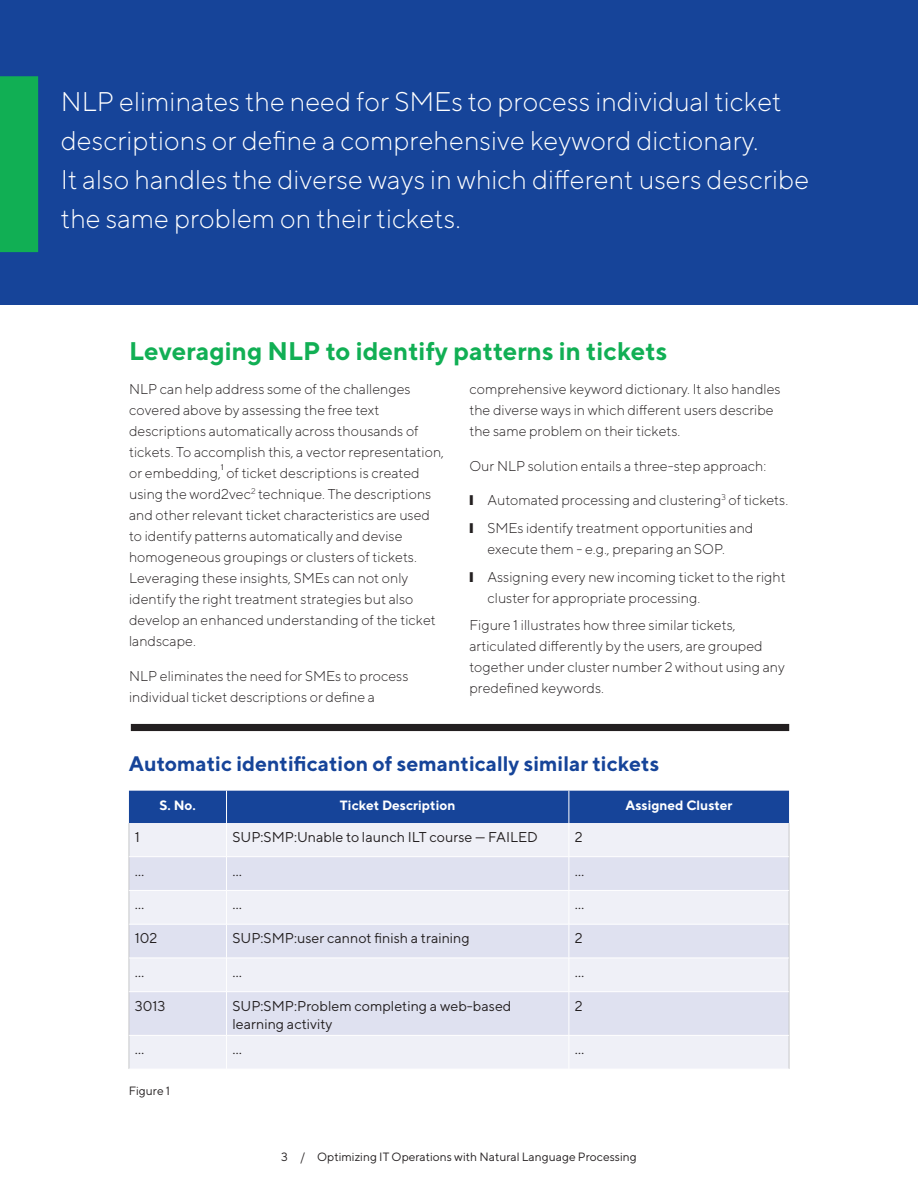
<style>
.page{position:relative;width:918px;height:1188px;background:#fff}
.page>*{position:absolute;margin:0;border:0;box-sizing:border-box;transform-origin:0 0}
.Callout_small_18_26{font:300 27px/39px "TT Norms";color:#fff}
.Heading_1_-_17_19{font:700 25.5px "TT Norms";color:#11af54}
.Chart_title_14_18{font:700 21px "TT Norms";color:#164499}
.Body_9_5_14{font:300 14.25px/21px "TT Norms";color:#231f20}
.t1{font:14.25px/18px "TT Norms";color:#231f20}
.t2{font:700 13.5px "TT Norms";color:#fff}
.Folio_Centered_8_10{font:12px "TT Norms";color:#231f20}
.Figure___8_11{font:12px "TT Norms";color:#231f20}
.Body_9_5_14-2{font:8.25px "TT Norms";color:#231f20}
</style>
<div class="page">
<div style="left:129px;top:791px;width:660px;height:32px;background:#164499"></div>
<div style="left:130px;top:823px;width:659px;height:246px;background:#eff0f7"></div>
<svg style="left:130px;top:857px;width:659px;height:178px;fill:#dfe1f0"></svg>
<hr style="left:129px;top:823px;width:1px;height:34px;background:#c7c8ca">
<hr style="left:789px;top:823px;width:1px;height:34px;background:#c7c8ca">
<hr style="left:129px;top:857px;width:1px;height:33px;background:#c7c8ca">
<hr style="left:789px;top:857px;width:1px;height:33px;background:#c7c8ca">
<hr style="left:129px;top:890px;width:1px;height:34px;background:#c7c8ca">
<hr style="left:789px;top:890px;width:1px;height:34px;background:#c7c8ca">
<hr style="left:129px;top:924px;width:1px;height:34px;background:#c7c8ca">
<hr style="left:789px;top:924px;width:1px;height:34px;background:#c7c8ca">
<hr style="left:129px;top:958px;width:1px;height:34px;background:#c7c8ca">
<hr style="left:789px;top:958px;width:1px;height:34px;background:#c7c8ca">
<hr style="left:129px;top:992px;width:1px;height:43px;background:#c7c8ca">
<hr style="left:789px;top:992px;width:1px;height:43px;background:#c7c8ca">
<hr style="left:129px;top:1035px;width:1px;height:34px;background:#c7c8ca">
<hr style="left:789px;top:1035px;width:1px;height:34px;background:#c7c8ca">
<hr style="left:226px;top:791px;width:1px;height:32px;background:#fff">
<hr style="left:569px;top:791px;width:1px;height:32px;background:#fff">
<hr style="left:226px;top:823px;width:1px;height:34px;background:#fff">
<hr style="left:569px;top:823px;width:1px;height:34px;background:#fff">
<hr style="left:129px;top:856px;width:98px;height:1px;background:#fff">
<hr style="left:227px;top:856px;width:342px;height:1px;background:#fff">
<hr style="left:226px;top:857px;width:1px;height:33px;background:#fff">
<hr style="left:569px;top:856px;width:220px;height:1px;background:#fff">
<hr style="left:569px;top:857px;width:1px;height:33px;background:#fff">
<hr style="left:129px;top:890px;width:98px;height:1px;background:#fff">
<hr style="left:227px;top:890px;width:342px;height:1px;background:#fff">
<hr style="left:226px;top:891px;width:1px;height:33px;background:#fff">
<hr style="left:569px;top:890px;width:220px;height:1px;background:#fff">
<hr style="left:569px;top:891px;width:1px;height:33px;background:#fff">
<hr style="left:129px;top:924px;width:98px;height:1px;background:#fff">
<hr style="left:227px;top:924px;width:342px;height:1px;background:#fff">
<hr style="left:226px;top:924px;width:1px;height:34px;background:#fff">
<hr style="left:569px;top:924px;width:220px;height:1px;background:#fff">
<hr style="left:569px;top:924px;width:1px;height:34px;background:#fff">
<hr style="left:129px;top:958px;width:98px;height:1px;background:#fff">
<hr style="left:227px;top:958px;width:342px;height:1px;background:#fff">
<hr style="left:226px;top:958px;width:1px;height:34px;background:#fff">
<hr style="left:569px;top:958px;width:220px;height:1px;background:#fff">
<hr style="left:569px;top:958px;width:1px;height:34px;background:#fff">
<hr style="left:129px;top:991px;width:98px;height:1px;background:#fff">
<hr style="left:227px;top:991px;width:342px;height:1px;background:#fff">
<hr style="left:226px;top:992px;width:1px;height:43px;background:#fff">
<hr style="left:569px;top:991px;width:220px;height:1px;background:#fff">
<hr style="left:569px;top:992px;width:1px;height:43px;background:#fff">
<hr style="left:129px;top:1035px;width:98px;height:1px;background:#fff">
<hr style="left:227px;top:1035px;width:342px;height:1px;background:#fff">
<hr style="left:226px;top:1036px;width:1px;height:33px;background:#fff">
<hr style="left:569px;top:1035px;width:220px;height:1px;background:#fff">
<hr style="left:569px;top:1036px;width:1px;height:33px;background:#fff">
<div style="left:131px;top:724px;width:658px;height:7px;background:#231f20"></div>
<div style="left:0;top:0;width:918px;height:305px;background:#164499"></div>
<div style="left:0;top:76px;width:38px;height:176px;background:#11af54"></div>
<p class="Callout_small_18_26" style="left:61px;top:82px;width:750px">NLP eliminates the need for SMEs to process individual ticket descriptions or define a comprehensive keyword dictionary.<br>It also handles the diverse ways in which different users describe the same problem on their tickets.</p>
<p class="Heading_1_-_17_19" style="left:129px;top:335px;width:540px">Leveraging NLP to identify patterns in tickets</p>
<p class="Body_9_5_14" style="left:129px;top:378px;width:316px">NLP can help address some of the challenges covered above by assessing the free text descriptions automatically across thousands of tickets. To accomplish this, a vector representation, or embedding, of ticket descriptions is created</p>
<p class="Body_9_5_14" style="left:469px;top:378px;width:313px">comprehensive keyword dictionary. It also handles the diverse ways in which different users describe the same problem on their tickets.</p>
<p class="Body_9_5_14" style="left:469px;top:455px;width:298px">Our NLP solution entails a three-step approach:</p>
<p class="Body_9_5_14" style="left:469px;top:489px;width:320px">❙ Automated processing and clustering<sup>3</sup> of tickets.</p>
<p class="Body_9_5_14" style="left:487px;top:517px;width:267px;text-indent:-18px">❙ SMEs identify treatment opportunities and execute them - e.g., preparing an SOP.</p>
<p class="Body_9_5_14" style="left:487px;top:566px;width:300px;text-indent:-18px">❙ Assigning every new incoming ticket to the right cluster for appropriate processing.</p>
<p class="Body_9_5_14" style="left:469px;top:614px;width:317px">Figure 1 illustrates how three similar tickets, articulated differently by the users, are grouped together under cluster number 2 without using any predefined keywords.</p>
<p class="Body_9_5_14-2" style="left:221px;top:462px;width:4px">1</p>
<p class="Body_9_5_14" style="left:129px;top:483px;width:308px">using the word2vec<sup>2</sup> technique. The descriptions and other relevant ticket characteristics are used to identify patterns automatically and devise homogeneous groupings or clusters of tickets.<br>Leveraging these insights, SMEs can not only identify the right treatment strategies but also develop an enhanced understanding of the ticket landscape.</p>
<p class="Body_9_5_14" style="left:129px;top:665px;width:281px">NLP eliminates the need for SMEs to process individual ticket descriptions or define a</p>
<p class="Chart_title_14_18" style="left:129px;top:751px;width:532px">Automatic identification of semantically similar tickets</p>
<p class="t2" style="left:160px;top:796px;width:38px">S. No.</p>
<p class="t2" style="left:340px;top:796px;width:117px">Ticket Description</p>
<p class="t2" style="left:626px;top:796px;width:108px">Assigned Cluster</p>
<p class="t1" style="left:135px;top:828px;width:6px">1</p>
<p class="t1" style="left:233px;top:828px;width:307px">SUP:SMP:Unable to launch ILT course --- FAILED</p>
<p class="t1" style="left:575px;top:828px;width:9px">2</p>
<p class="t1" style="left:135px;top:861px;width:11px">…</p>
<p class="t1" style="left:233px;top:861px;width:11px">…</p>
<p class="t1" style="left:575px;top:861px;width:11px">…</p>
<p class="t1" style="left:135px;top:895px;width:11px">…</p>
<p class="t1" style="left:233px;top:895px;width:11px">…</p>
<p class="t1" style="left:575px;top:895px;width:11px">…</p>
<p class="t1" style="left:135px;top:929px;width:24px">102</p>
<p class="t1" style="left:233px;top:929px;width:239px">SUP:SMP:user cannot finish a training</p>
<p class="t1" style="left:575px;top:929px;width:9px">2</p>
<p class="t1" style="left:135px;top:963px;width:11px">…</p>
<p class="t1" style="left:233px;top:963px;width:11px">…</p>
<p class="t1" style="left:575px;top:963px;width:11px">…</p>
<p class="t1" style="left:135px;top:996px;width:32px">3013</p>
<p class="t1" style="left:233px;top:996px;width:281px">SUP:SMP:Problem completing a web-based learning activity</p>
<p class="t1" style="left:575px;top:996px;width:9px">2</p>
<p class="t1" style="left:135px;top:1040px;width:11px">…</p>
<p class="t1" style="left:233px;top:1040px;width:11px">…</p>
<p class="t1" style="left:575px;top:1040px;width:11px">…</p>
<p class="Figure___8_11" style="left:129px;top:1083px;width:43px">Figure 1</p>
<p class="Folio_Centered_8_10" style="left:281px;top:1149px;width:357px">3 / Optimizing IT Operations with Natural Language Processing</p>
</div>
